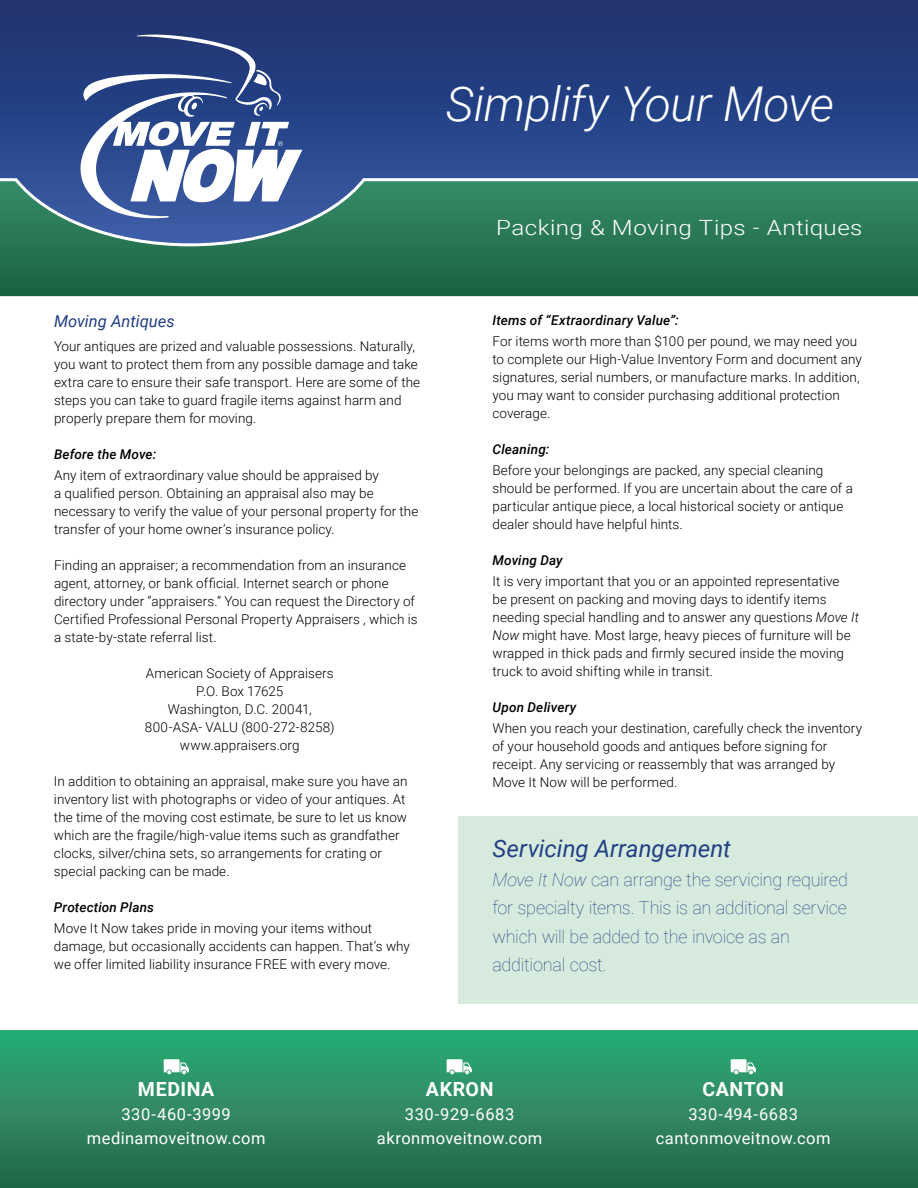
<style>
.page{position:relative;width:918px;height:1188px;background:#fff}
.page>*{position:absolute;margin:0;border:0;box-sizing:border-box;transform-origin:0 0}
.t1{font:italic 300 48px "Roboto";letter-spacing:-.01em;color:#fff}
.t2{font:italic 24px "Roboto";color:#223f84}
.t3{font:300 21px "Roboto";letter-spacing:.015em;color:#fff;scale:1.15 1}
.t4{font:700 19.5px "Roboto";letter-spacing:.03em;color:#fff}
.t5{font:100 18px/28.5px "Roboto";letter-spacing:-.015em;color:#223f84}
.t6{font:16.5px/24px "Roboto";letter-spacing:.03em;color:#fff;text-align:center}
.t7{font:italic 16.5px "Roboto";color:#223f84}
.t8{font:300 13.5px/18px "Roboto";letter-spacing:.005em;color:#000}
.t9{font:italic 500 13.5px "Roboto";letter-spacing:.015em;color:#000}
.s1{font-style:italic}
</style>
<div class="page">
<div style="left:0;top:248px;width:918px;height:49px;background:#1f6a49"></div>
<svg style="left:0;top:0;width:918px;height:248px;background:#2b517a"></svg>
<svg style="left:0;top:1030px;width:918px;height:158px;background:#298960"></svg>
<div style="left:458px;top:816px;width:460px;height:188px;background:#d6ebdd"></div>
<svg style="left:164px;top:1059px;width:25px;height:15px"></svg>
<svg style="left:447px;top:1059px;width:25px;height:15px"></svg>
<svg style="left:731px;top:1059px;width:25px;height:15px"></svg>
<svg style="left:81px;top:35px;width:221px;height:183px"></svg>
<h1 class="t1" style="left:446px;top:71px;width:390px">Simplify Your Move</h1>
<p class="t7" style="left:54px;top:310px;width:122px">Moving Antiques</p>
<p class="t8" style="left:54px;top:337px;width:368px">Your antiques are prized and valuable possessions. Naturally, you want to protect them from any possible damage and take extra care to ensure their safe transport. Here are some of the steps you can take to guard fragile items against harm and properly prepare them for moving.</p>
<p class="t9" style="left:54px;top:445px;width:104px">Before the Move:</p>
<p class="t8" style="left:54px;top:466px;width:366px">Any item of extraordinary value should be appraised by<br>a qualified person. Obtaining an appraisal also may be necessary to verify the value of your personal property for the transfer of your home owner’s insurance policy.</p>
<p class="t8" style="left:54px;top:556px;width:365px">Finding an appraiser; a recommendation from an insurance agent, attorney, or bank official. Internet search or phone directory under “appraisers.” You can request the Directory of Certified Professional Personal Property Appraisers , which is a state-by-state referral list.</p>
<p class="t8" style="left:145px;top:664px;width:191px;text-align:center">American Society of Appraisers<br>P.O. Box 17625<br>Washington, D.C. 20041,<br>800-ASA- VALU (800-272-8258) www.appraisers.org</p>
<p class="t8" style="left:54px;top:772px;width:355px">In addition to obtaining an appraisal, make sure you have an inventory list with photographs or video of your antiques. At the time of the moving cost estimate, be sure to let us know which are the fragile/high-value items such as grandfather clocks, silver/china sets, so arrangements for crating or special packing can be made.</p>
<p class="t9" style="left:54px;top:898px;width:102px">Protection Plans</p>
<p class="t8" style="left:54px;top:919px;width:358px">Move It Now takes pride in moving your items without damage, but occasionally accidents can happen. That’s why we offer limited liability insurance FREE with every move.</p>
<h3 class="t3" style="left:496px;top:213px;width:320px">Packing &amp; Moving Tips - Antiques</h3>
<p class="t9" style="left:492px;top:311px;width:188px">Items of “Extraordinary Value”:</p>
<p class="t8" style="left:492px;top:332px;width:371px">For items worth more than $100 per pound, we may need you to complete our High-Value Inventory Form and document any signatures, serial numbers, or manufacture marks. In addition, you may want to consider purchasing additional protection coverage.</p>
<p class="t9" style="left:492px;top:440px;width:58px">Cleaning:</p>
<p class="t8" style="left:492px;top:461px;width:362px">Before your belongings are packed, any special cleaning should be performed. If you are uncertain about the care of a particular antique piece, a local historical society or antique dealer should have helpful hints.</p>
<p class="t9" style="left:492px;top:551px;width:72px">Moving Day</p>
<p class="t8" style="left:492px;top:572px;width:368px">It is very important that you or an appointed representative<br>be present on packing and moving days to identify items needing special handling and to answer any questions <span class="s1">Move It Now</span> might have. Most large, heavy pieces of furniture will be wrapped in thick pads and firmly secured inside the moving truck to avoid shifting while in transit.</p>
<p class="t9" style="left:492px;top:698px;width:85px">Upon Delivery</p>
<p class="t8" style="left:492px;top:719px;width:371px">When you reach your destination, carefully check the inventory of your household goods and antiques before signing for receipt. Any servicing or reassembly that was arranged by Move It Now will be performed.</p>
<h2 class="t2" style="left:492px;top:832px;width:240px">Servicing Arrangement</h2>
<h3 class="t5" style="left:492px;top:864px;width:357px"><span class="s1">Move It Now</span> can arrange the servicing required for specialty items. This is an additional service which will be added to the invoice as an additional cost.</h3>
<h3 class="t4" style="left:138px;top:1075px;width:78px">MEDINA</h3>
<p class="t6" style="left:87px;top:1101px;width:180px">330-460-3999 medinamoveitnow.com</p>
<h3 class="t4" style="left:426px;top:1075px;width:69px">AKRON</h3>
<p class="t6" style="left:377px;top:1101px;width:167px">330-929-6683 akronmoveitnow.com</p>
<h3 class="t4" style="left:703px;top:1075px;width:83px">CANTON</h3>
<p class="t6" style="left:656px;top:1101px;width:176px">330-494-6683 cantonmoveitnow.com</p>
</div>
